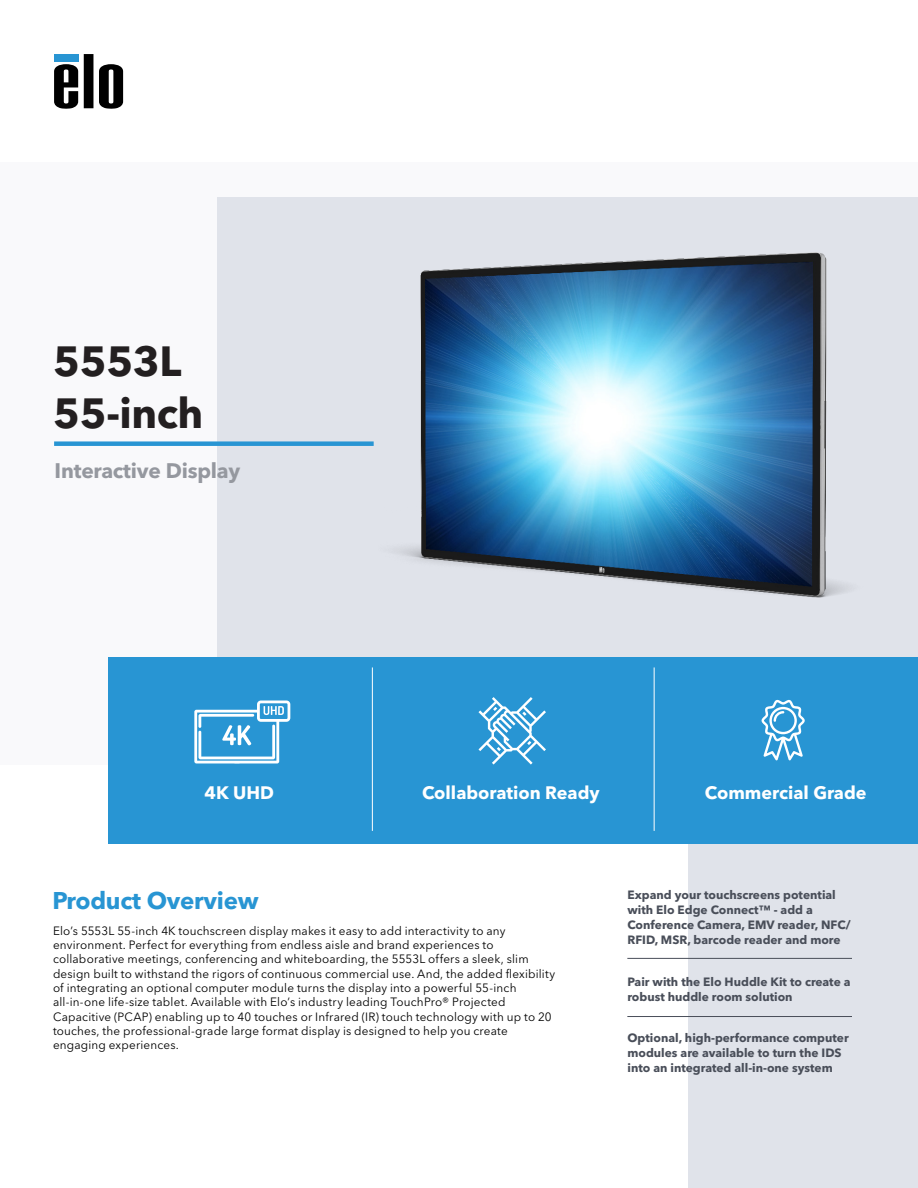
<style>
.page{position:relative;width:918px;height:1188px;background:#fff}
.page>*{position:absolute;margin:0;border:0;box-sizing:border-box;transform-origin:0 0}
.Section_Header{font:700 41.85px "Avenir Next LT Pro";letter-spacing:-.01em;color:#231f20}
.Section_Header-2{font:700 24px "Avenir Next LT Pro";letter-spacing:-.01em;color:#2895d3}
.Section_Header-3{font:700 20.85px "Avenir Next LT Pro";letter-spacing:-.01em;color:#95989f}
.t1{font:700 18px "Avenir Next LT Pro";color:#fff}
.Body_Copy{font:12px/14.4px "Avenir Next LT Pro";letter-spacing:.015em;color:#000}
.Sidebar_bullets{font:700 12px/15px "Avenir Next LT Pro";color:#494e59}
</style>
<div class="page">
<div style="left:0;top:162px;width:918px;height:603px;background:#f9f9fb"></div>
<div style="left:217px;top:197px;width:701px;height:469px;background:#e0e3ea"></div>
<img style="left:397px;top:252px;width:452px;height:346px">
<svg style="left:84px;top:54px;width:9px;height:54px"></svg>
<svg style="left:54px;top:64px;width:24px;height:45px"></svg>
<svg style="left:99px;top:64px;width:24px;height:45px"></svg>
<div style="left:54px;top:54px;width:24px;height:7px;background:#2895d3"></div>
<div style="left:688px;top:842px;width:230px;height:346px;background:#e0e3ea"></div>
<div style="left:108px;top:657px;width:810px;height:186px;background:#2895d3"></div>
<div style="left:54px;top:441px;width:320px;height:5px;background:#2895d3"></div>
<hr style="left:372px;top:667px;width:1px;height:164px;background:#fff">
<hr style="left:654px;top:667px;width:1px;height:164px;background:#fff">
<hr style="left:627px;top:958px;width:225px;height:1px;background:#494e59">
<hr style="left:627px;top:1016px;width:225px;height:1px;background:#494e59">
<svg style="left:194px;top:701px;width:96px;height:62px"></svg>
<svg style="left:478px;top:697px;width:68px;height:68px"></svg>
<svg style="left:762px;top:700px;width:43px;height:60px"></svg>
<p class="Section_Header" style="left:53px;top:336px;width:130px">5553L</p>
<p class="Section_Header" style="left:53px;top:388px;width:152px">55-inch</p>
<p class="Section_Header-3" style="left:55px;top:458px;width:187px">Interactive Display</p>
<p class="t1" style="left:205px;top:781px;width:71px">4K UHD</p>
<p class="t1" style="left:422px;top:781px;width:179px">Collaboration Ready</p>
<p class="t1" style="left:705px;top:781px;width:163px">Commercial Grade</p>
<p class="Section_Header-2" style="left:52px;top:886px;width:208px">Product Overview</p>
<p class="Sidebar_bullets" style="left:627px;top:888px;width:225px">Expand your touchscreens potential with Elo Edge Connect™ - add a Conference Camera, EMV reader, NFC/ RFID, MSR, barcode reader and more</p>
<p class="Sidebar_bullets" style="left:627px;top:974px;width:225px">Pair with the Elo Huddle Kit to create a robust huddle room solution</p>
<p class="Sidebar_bullets" style="left:627px;top:1030px;width:223px">Optional, high-performance computer modules are available to turn the IDS into an integrated all-in-one system</p>
<p class="Body_Copy" style="left:53px;top:923px;width:504px">Elo’s 5553L 55-inch 4K touchscreen display makes it easy to add interactivity to any environment. Perfect for everything from endless aisle and brand experiences to collaborative meetings, conferencing and whiteboarding, the 5553L offers a sleek, slim design built to withstand the rigors of continuous commercial use. And, the added flexibility of integrating an optional computer module turns the display into a powerful 55-inch all-in-one life-size tablet. Available with Elo’s industry leading TouchPro® Projected Capacitive (PCAP) enabling up to 40 touches or Infrared (IR) touch technology with up to 20 touches, the professional-grade large format display is designed to help you create engaging experiences.</p>
</div>
